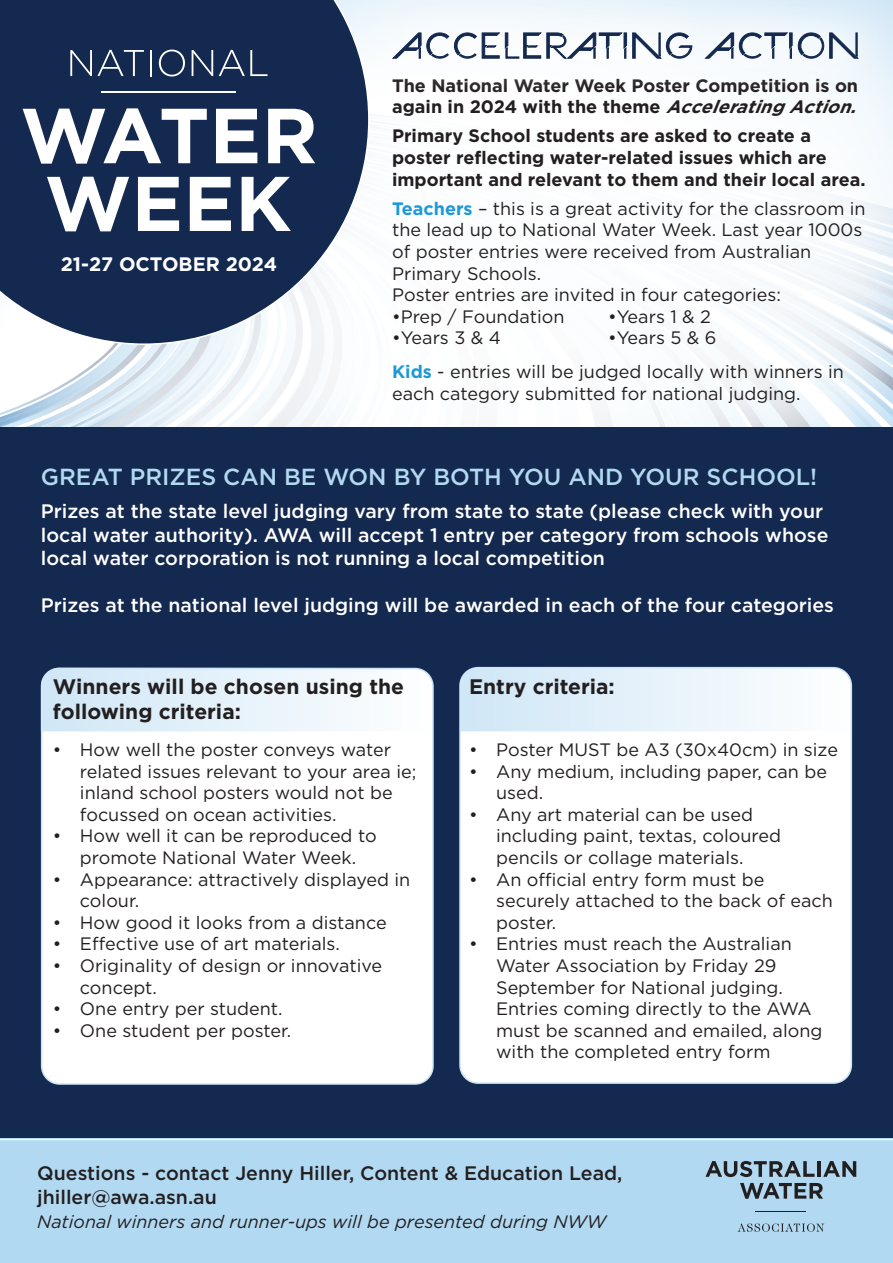
<style>
.page{position:relative;width:893px;height:1263px;background:#fff}
.page>*{position:absolute;margin:0;border:0;box-sizing:border-box;transform-origin:0 0}
.t1{font:500 23.25px "Gotham";color:#b2d9f2}
.t2{font:700 21px/25.2px "Gotham";color:#231f20}
.t3{font:500 19.5px/23.4px "Gotham";color:#fff}
.t4{font:500 19.5px "Gotham";color:#231f20}
.t5{font:700 19.5px "Gotham";color:#fff}
.t6{font:18px/21.6px "Gotham";color:#231f20}
.t7{font:700 18px/21.6px "Gotham";color:#231f20}
.t8{font:italic 18px "Gotham";color:#231f20}
.s1{font-style:italic}
.s2{font-weight:700;color:#1d99d6}
</style>
<div class="page">
<div style="left:0;top:0;width:368px;height:108px;background:#14294f"></div>
<svg style="left:0;top:108px;width:893px;height:320px"></svg>
<hr style="left:102px;top:91px;width:134px;height:2px;background:#fff">
<svg style="left:70px;top:50px;width:74px;height:26px;background:#3f506f"></svg>
<hr style="left:150px;top:50px;width:2px;height:26px;background:#fff">
<svg style="left:159px;top:50px;width:26px;height:26px"></svg>
<svg style="left:192px;top:50px;width:21px;height:26px"></svg>
<svg style="left:219px;top:50px;width:49px;height:26px"></svg>
<div style="left:356px;top:0;width:537px;height:98px;background:#fff;opacity:.75"></div>
<svg style="left:391px;top:32px;width:468px;height:27px"></svg>
<div style="left:0;top:428px;width:893px;height:835px;background:#14294f"></div>
<div style="left:460px;top:668px;width:391px;height:415px;background:#fff;border-radius:18px"></div>
<div style="left:459px;top:667px;width:393px;height:417px;border:2px solid #cae4f6;border-radius:18px"></div>
<div style="left:42px;top:668px;width:391px;height:416px;background:#fff;border-radius:18px"></div>
<svg style="left:460px;top:668px;width:392px;height:63px"></svg>
<svg style="left:41px;top:668px;width:391px;height:63px"></svg>
<div style="left:0;top:1139px;width:893px;height:124px;background:#b2d9f2"></div>
<svg style="left:705px;top:1161px;width:109px;height:16px"></svg>
<hr style="left:817px;top:1161px;width:4px;height:16px;background:#231f20">
<svg style="left:823px;top:1161px;width:33px;height:16px"></svg>
<svg style="left:740px;top:1183px;width:83px;height:16px"></svg>
<svg style="left:737px;top:1223px;width:87px;height:9px"></svg>
<hr style="left:755px;top:1211px;width:51px;height:1px;background:#231f20">
<hr style="left:0;top:1139px;width:893px;height:1px;background:#fff">
<p class="t5" style="left:61px;top:251px;width:218px">21-27 OCTOBER 2024</p>
<p class="t7" style="left:392px;top:74px;width:474px">The National Water Week Poster Competition is on a g a i n i n 2 0 2 4 w i t h t h e t h e m e <span class="s1">AcceleratingAction.</span></p>
<p class="t7" style="left:392px;top:125px;width:475px">Primary School students are asked to create a poster reflecting water-related issues which are important and relevant to them and their local area.</p>
<p class="t6" style="left:392px;top:197px;width:475px"><span class="s2">Teachers</span> – this is a great activity for the classroom in the lead up to National Water Week. Last year 1000s of poster entries were received from Australian Primary Schools.</p>
<p class="t6" style="left:392px;top:284px;width:391px">Poster entries are invited in four categories:</p>
<p class="t6" style="left:392px;top:305px;width:174px">•Prep / Foundation</p>
<p class="t6" style="left:608px;top:305px;width:104px">•Years 1 &amp; 2</p>
<p class="t6" style="left:392px;top:327px;width:110px">•Years 3 &amp; 4</p>
<p class="t6" style="left:608px;top:327px;width:110px">•Years 5 &amp; 6</p>
<p class="t6" style="left:392px;top:360px;width:453px"><span class="s2">Kids</span> - entries will be judged locally with winners in each category submitted for national judging.</p>
<p class="t1" style="left:41px;top:461px;width:778px">GREAT PRIZES CAN BE WON BY BOTH YOU AND YOUR SCHOOL!</p>
<p class="t3" style="left:41px;top:499px;width:789px">Prizes at the state level judging vary from state to state (please check with your local water authority). AWA will accept 1 entry per category from schools whose local water corporation is not running a local competition</p>
<p class="t3" style="left:41px;top:593px;width:795px">Prizes at the national level judging will be awarded in each of the four categories</p>
<p class="t2" style="left:53px;top:674px;width:353px">Winners will be chosen using the following criteria:</p>
<p class="t6" style="left:80px;top:738px;width:338px;text-indent:-27px">• How well the poster conveys water related issues relevant to your area ie; inland school posters would not be focussed on ocean activities.</p>
<p class="t6" style="left:53px;top:825px;width:325px;text-align:center">• How well it can be reproduced to promote National Water Week.</p>
<p class="t6" style="left:80px;top:868px;width:332px;text-indent:-27px">• Appearance: attractively displayed in colour.</p>
<p class="t6" style="left:53px;top:911px;width:335px">• How good it looks from a distance</p>
<p class="t6" style="left:53px;top:933px;width:288px">• Effective use of art materials.</p>
<p class="t6" style="left:80px;top:954px;width:304px;text-indent:-27px">• Originality of design or innovative concept.</p>
<p class="t6" style="left:53px;top:997px;width:231px">• One entry per student.</p>
<p class="t6" style="left:53px;top:1019px;width:240px">• One student per poster.</p>
<p class="t2" style="left:469px;top:674px;width:147px">Entry criteria:</p>
<p class="t6" style="left:469px;top:738px;width:370px">• Poster MUST be A3 (30x40cm) in size</p>
<p class="t6" style="left:496px;top:760px;width:332px;text-indent:-27px">• Any medium, including paper, can be used.</p>
<p class="t6" style="left:496px;top:803px;width:286px;text-indent:-27px">• Any art material can be used including paint, textas, coloured pencils or collage materials.</p>
<p class="t6" style="left:496px;top:868px;width:338px;text-indent:-27px">• An official entry form must be securely attached to the back of each poster.</p>
<p class="t6" style="left:496px;top:933px;width:328px;text-indent:-27px">• Entries must reach the Australian<br>Water Association by Friday 29<br>September for National judging.<br>Entries coming directly to the AWA must be scanned and emailed, along with the completed entry form</p>
<p class="t4" style="left:37px;top:1160px;width:587px">Questions - contact Jenny Hiller, Content &amp; Education Lead,</p>
<p class="t4" style="left:37px;top:1184px;width:181px">jhiller@awa.asn.au</p>
<p class="t8" style="left:37px;top:1210px;width:571px">National winners and runner-ups will be presented during NWW</p>
</div>
